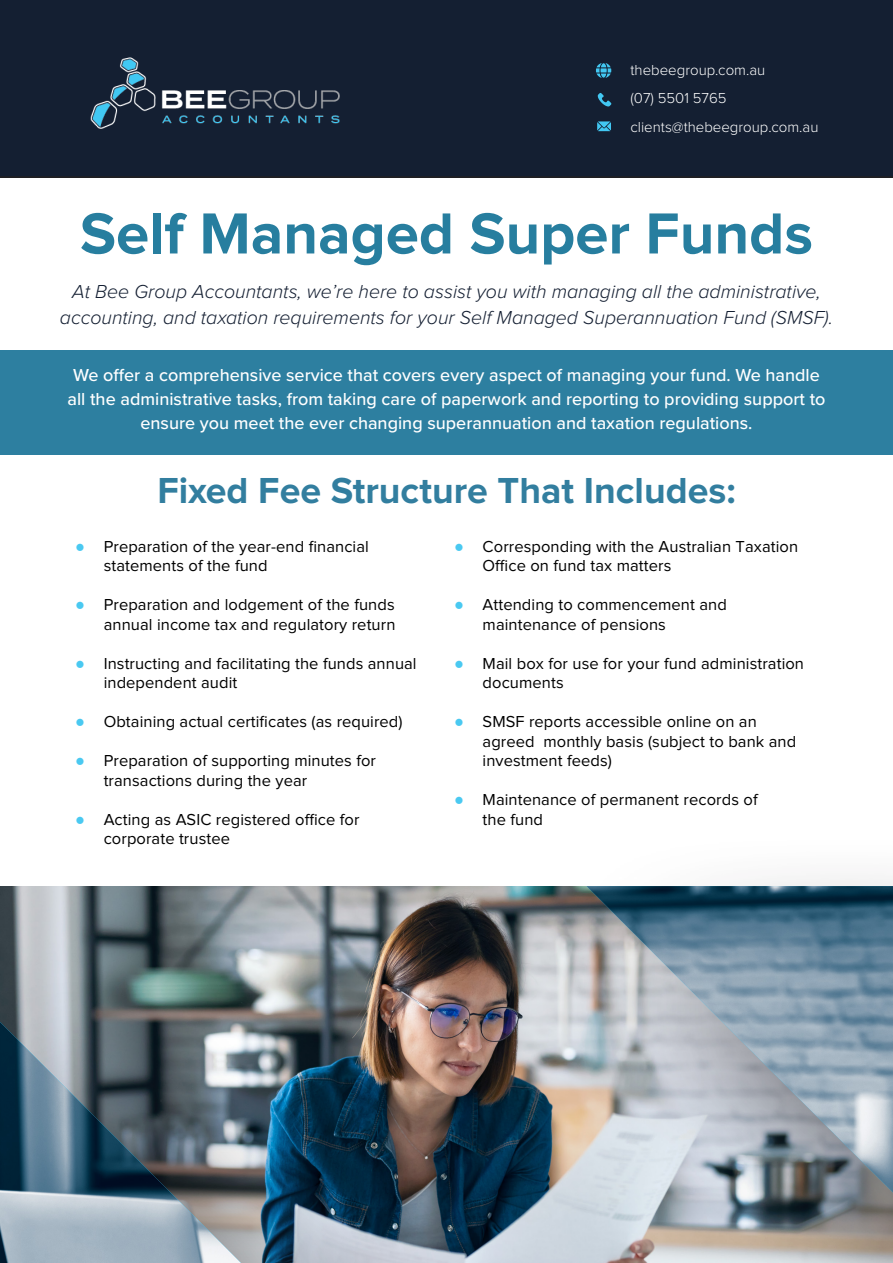
<style>
.page{position:relative;width:893px;height:1263px;background:#fff}
.page>*{position:absolute;margin:0;border:0;box-sizing:border-box;transform-origin:0 0}
.t1{font:700 60px "Proxima Nova";color:#277e9f}
.t2{font:700 37.5px "Proxima Nova";color:#327e9f}
.t3{font:italic 300 19.5px/25.5px "Proxima Nova";color:#141f32;text-align:center}
.t4{font:500 18px/24px "Proxima Nova";color:#fff;text-align:center}
.t5{font:16.5px/19.5px "Proxima Nova";letter-spacing:.005em;color:#000}
.t6{font:300 15px "Proxima Nova";color:#fff}
.s1{font-family:"Helvetica";color:#4ac9f1}
</style>
<div class="page">
<div style="left:0;top:350px;width:893px;height:105px;background:#2d7fa0"></div>
<div style="left:0;top:0;width:893px;height:178px;background:#141f32"></div>
<img style="left:0;top:886px;width:559px;height:377px">
<div style="left:0;top:966px;width:469px;height:297px;background:#231f20;opacity:.75"></div>
<img style="left:0;top:1022px;width:241px;height:241px">
<div style="left:559px;top:833px;width:334px;height:430px;background:#231f20;opacity:.75"></div>
<img style="left:587px;top:886px;width:306px;height:306px">
<svg style="left:596px;top:63px;width:15px;height:15px"></svg>
<svg style="left:597px;top:121px;width:14px;height:10px"></svg>
<svg style="left:598px;top:93px;width:13px;height:14px"></svg>
<img style="left:90px;top:54px;width:251px;height:76px">
<p class="t6" style="left:630px;top:61px;width:136px">thebeegroup.com.au</p>
<p class="t6" style="left:630px;top:90px;width:98px">(07) 5501 5765</p>
<p class="t6" style="left:630px;top:118px;width:189px">clients@thebeegroup.com.au</p>
<p class="t1" style="left:80px;top:199px;width:734px">Self Managed Super Funds</p>
<p class="t3" style="left:60px;top:280px;width:774px">At Bee Group Accountants, we’re here to assist you with managing all the administrative, accounting, and taxation requirements for your Self Managed Superannuation Fund (SMSF).</p>
<p class="t4" style="left:68px;top:362px;width:759px">We offer a comprehensive service that covers every aspect of managing your fund. We handle all the administrative tasks, from taking care of paperwork and reporting to providing support to ensure you meet the ever changing superannuation and taxation regulations.</p>
<p class="t2" style="left:157px;top:469px;width:580px">Fixed Fee Structure That Includes:</p>
<p class="t5" style="left:104px;top:537px;width:267px;text-indent:-29px"><span class="s1">●</span> Preparation of the year-end financial statements of the fund</p>
<p class="t5" style="left:75px;top:596px;width:322px;text-align:right"><span class="s1">●</span> Preparation and lodgement of the funds annual income tax and regulatory return</p>
<p class="t5" style="left:104px;top:654px;width:314px;text-indent:-29px"><span class="s1">●</span> Instructing and facilitating the funds annual independent audit</p>
<p class="t5" style="left:75px;top:713px;width:329px"><span class="s1">●</span> Obtaining actual certificates (as required)</p>
<p class="t5" style="left:104px;top:752px;width:274px;text-indent:-29px"><span class="s1">●</span> Preparation of supporting minutes for transactions during the year</p>
<p class="t5" style="left:104px;top:810px;width:257px;text-indent:-29px"><span class="s1">●</span> Acting as ASIC registered office for corporate trustee</p>
<p class="t5" style="left:483px;top:537px;width:317px;text-indent:-28px"><span class="s1">●</span> Corresponding with the Australian Taxation<br>Office on fund tax matters</p>
<p class="t5" style="left:483px;top:596px;width:246px;text-indent:-28px"><span class="s1">●</span> Attending to commencement and maintenance of pensions</p>
<p class="t5" style="left:483px;top:654px;width:323px;text-indent:-28px"><span class="s1">●</span> Mail box for use for your fund administration documents</p>
<p class="t5" style="left:483px;top:713px;width:315px;text-indent:-28px"><span class="s1">●</span> SMSF reports accessible online on an agreed monthly basis (subject to bank and investment feeds)</p>
<p class="t5" style="left:483px;top:791px;width:277px;text-indent:-28px"><span class="s1">●</span> Maintenance of permanent records of the fund</p>
</div>
